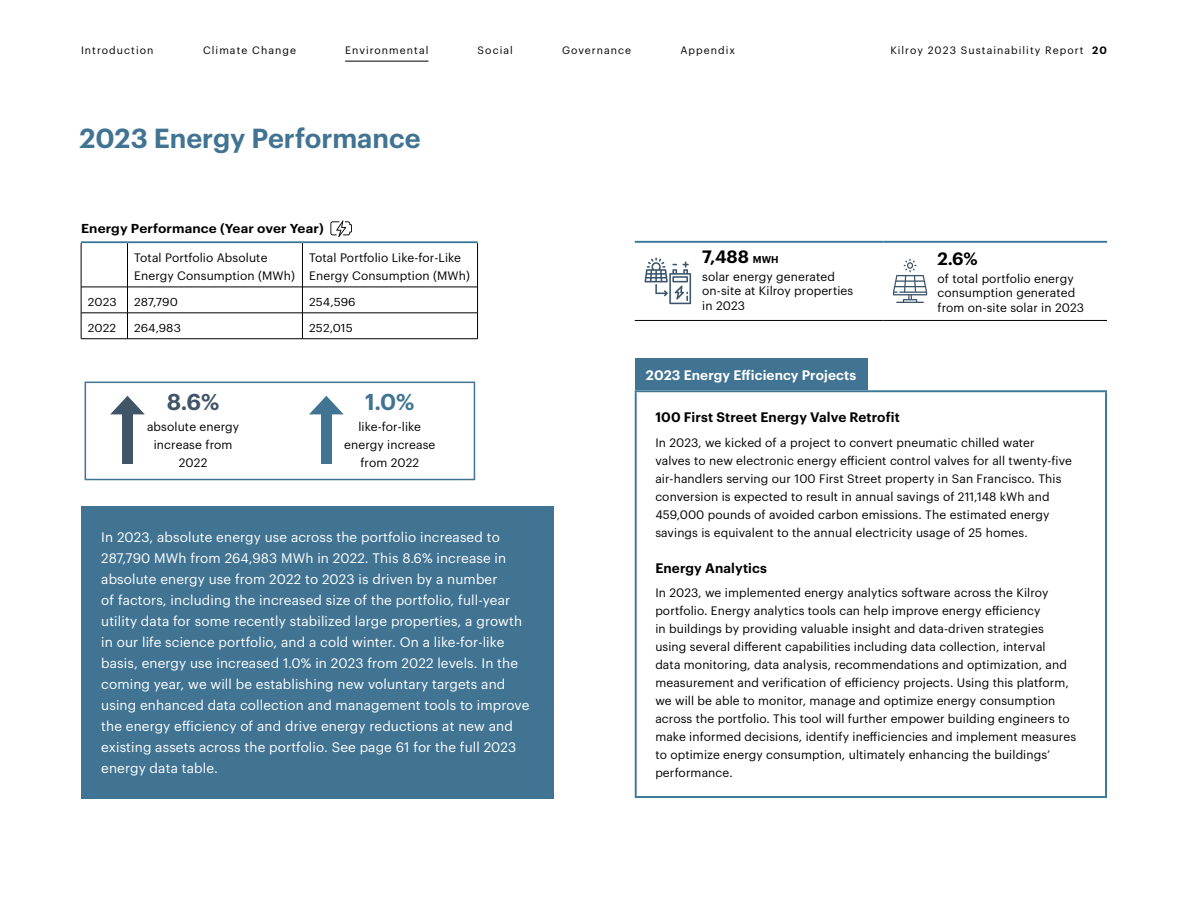
<style>
.page{position:relative;width:1188px;height:918px;background:#fff}
.page>*{position:absolute;margin:0;border:0;box-sizing:border-box;transform-origin:0 0}
.t1{font:600 27px "Graphik";color:#417493}
.t2{font:600 22.5px "Graphik";color:#415569}
.t3{font:600 22.5px "Graphik";color:#417493}
.t4{font:600 17.55px "Graphik";color:#000}
.t5{font:13.5px/21px "Graphik";letter-spacing:.01em;color:#fff}
.t6{font:600 13.5px "Graphik";letter-spacing:.01em;color:#000}
.t7{font:600 13.5px "Graphik";letter-spacing:.01em;color:#fff}
.t8{font:600 12.75px "Graphik";letter-spacing:.01em;color:#000;scale:1.06 1}
.t9{font:12px/18px "Graphik";letter-spacing:.01em;color:#000}
.t10{font:11.25px "Graphik";letter-spacing:.01em;color:#000;scale:1.06 1}
.t11{font:10.5px "Graphik";letter-spacing:.1em;color:#000}
.s1{font-weight:600}
.s2{font-size:9.75px}
</style>
<div class="page">
<hr style="left:635px;top:390px;width:472px;height:2px;background:#3b7898">
<hr style="left:635px;top:392px;width:2px;height:404px;background:#3b7898">
<hr style="left:1105px;top:392px;width:2px;height:404px;background:#3b7898">
<hr style="left:635px;top:796px;width:472px;height:2px;background:#3b7898">
<div style="left:635px;top:359px;width:233px;height:31px;background:#417493"></div>
<hr style="left:635px;top:241px;width:248px;height:2px;background:#3b7898">
<hr style="left:883px;top:241px;width:224px;height:2px;background:#3b7898">
<hr style="left:635px;top:320px;width:248px;height:1px;background:#000">
<hr style="left:883px;top:320px;width:224px;height:1px;background:#000">
<svg style="left:644px;top:258px;width:47px;height:46px"></svg>
<svg style="left:893px;top:259px;width:34px;height:44px"></svg>
<div style="left:81px;top:507px;width:472px;height:292px;background:#417493"></div>
<hr style="left:127px;top:243px;width:1px;height:44px;background:#000">
<hr style="left:81px;top:241px;width:47px;height:2px;background:#3b7898">
<hr style="left:128px;top:241px;width:174px;height:2px;background:#3b7898">
<hr style="left:302px;top:241px;width:176px;height:2px;background:#3b7898">
<svg style="left:81px;top:288px;width:1px;height:50px"></svg>
<svg style="left:127px;top:288px;width:1px;height:50px"></svg>
<svg style="left:477px;top:287px;width:1px;height:51px"></svg>
<hr style="left:81px;top:313px;width:47px;height:1px;background:#000">
<hr style="left:128px;top:313px;width:174px;height:1px;background:#000">
<hr style="left:303px;top:313px;width:174px;height:1px;background:#000">
<hr style="left:81px;top:338px;width:47px;height:1px;background:#000">
<hr style="left:128px;top:338px;width:174px;height:1px;background:#000">
<hr style="left:302px;top:338px;width:176px;height:1px;background:#000">
<hr style="left:81px;top:243px;width:1px;height:44px;background:#000">
<hr style="left:477px;top:243px;width:1px;height:44px;background:#000">
<hr style="left:81px;top:287px;width:47px;height:1px;background:#000">
<hr style="left:128px;top:287px;width:174px;height:1px;background:#000">
<hr style="left:303px;top:287px;width:174px;height:1px;background:#000">
<hr style="left:302px;top:243px;width:1px;height:44px;background:#000">
<svg style="left:302px;top:287px;width:1px;height:52px"></svg>
<svg style="left:330px;top:220px;width:22px;height:17px"></svg>
<div style="left:85px;top:382px;width:390px;height:98px;border:2px solid #417493"></div>
<div style="left:122px;top:410px;width:11px;height:54px;background:#415569"></div>
<svg style="left:110px;top:396px;width:35px;height:18px"></svg>
<div style="left:321px;top:410px;width:11px;height:54px;background:#417493"></div>
<svg style="left:309px;top:396px;width:34px;height:18px"></svg>
<hr style="left:345px;top:61px;width:84px;height:1px;background:#000">
<p class="t11" style="left:81px;top:42px;width:74px">Introduction</p>
<p class="t11" style="left:203px;top:42px;width:94px">Climate Change</p>
<p class="t11" style="left:345px;top:42px;width:85px">Environmental</p>
<p class="t11" style="left:478px;top:42px;width:37px">Social</p>
<p class="t11" style="left:562px;top:42px;width:71px">Governance</p>
<p class="t11" style="left:680px;top:42px;width:56px">Appendix</p>
<p class="t11" style="left:890px;top:42px;width:218px">Kilroy 2023 Sustainability Report <span class="s1">20</span></p>
<h1 class="t1" style="left:80px;top:117px;width:343px">2023 Energy Performance</h1>
<p class="t8" style="left:81px;top:218px;width:230px">Energy Performance (Year over Year)</p>
<p class="t9" style="left:134px;top:248px;width:162px">Total Portfolio Absolute<br>Energy Consumption (MWh)</p>
<p class="t9" style="left:309px;top:248px;width:162px">Total Portfolio Like-for-Like<br>Energy Consumption (MWh)</p>
<p class="t10" style="left:88px;top:294px;width:29px">2023</p>
<p class="t10" style="left:134px;top:294px;width:43px">287,790</p>
<p class="t10" style="left:309px;top:294px;width:45px">254,596</p>
<p class="t10" style="left:88px;top:319px;width:28px">2022</p>
<p class="t10" style="left:134px;top:319px;width:46px">264,983</p>
<p class="t10" style="left:309px;top:319px;width:43px">252,015</p>
<h2 class="t2" style="left:167px;top:384px;width:54px">8.6%</h2>
<p class="t9" style="left:147px;top:417px;width:94px;text-align:center">absolute energy increase from<br>2022</p>
<h2 class="t3" style="left:365px;top:384px;width:51px">1.0%</h2>
<p class="t9" style="left:344px;top:417px;width:93px;text-align:center">like-for-like energy increase from 2022</p>
<p class="t5" style="left:101px;top:525px;width:430px">In 2023, absolute energy use across the portfolio increased to 287,790 MWh from 264,983 MWh in 2022. This 8.6% increase in absolute energy use from 2022 to 2023 is driven by a number<br>of factors, including the increased size of the portfolio, full-year utility data for some recently stabilized large properties, a growth in our life science portfolio, and a cold winter. On a like-for-like basis, energy use increased 1.0% in 2023 from 2022 levels. In the coming year, we will be establishing new voluntary targets and using enhanced data collection and management tools to improve the energy efficiency of and drive energy reductions at new and existing assets across the portfolio. See page 61 for the full 2023 energy data table.</p>
<h3 class="t4" style="left:702px;top:243px;width:78px">7,488 <span class="s2">MWH</span></h3>
<p class="t9" style="left:702px;top:268px;width:153px;line-height:14.4px">solar energy generated on-site at Kilroy properties in 2023</p>
<p class="t7" style="left:646px;top:365px;width:212px">2023 Energy Efficiency Projects</p>
<h3 class="t4" style="left:937px;top:245px;width:42px">2.6%</h3>
<p class="t9" style="left:937px;top:270px;width:148px;line-height:14.4px">of total portfolio energy consumption generated from on-site solar in 2023</p>
<p class="t6" style="left:655px;top:407px;width:246px">100 First Street Energy Valve Retrofit</p>
<p class="t9" style="left:655px;top:432px;width:418px">In 2023, we kicked of a project to convert pneumatic chilled water valves to new electronic energy efficient control valves for all twenty-five air-handlers serving our 100 First Street property in San Francisco. This conversion is expected to result in annual savings of 211,148 kWh and 459,000 pounds of avoided carbon emissions. The estimated energy savings is equivalent to the annual electricity usage of 25 homes.</p>
<p class="t6" style="left:655px;top:557px;width:113px">Energy Analytics</p>
<p class="t9" style="left:655px;top:583px;width:422px">In 2023, we implemented energy analytics software across the Kilroy portfolio. Energy analytics tools can help improve energy efficiency<br>in buildings by providing valuable insight and data-driven strategies using several different capabilities including data collection, interval<br>data monitoring, data analysis, recommendations and optimization, and measurement and verification of efficiency projects. Using this platform, we will be able to monitor, manage and optimize energy consumption across the portfolio. This tool will further empower building engineers to make informed decisions, identify inefficiencies and implement measures to optimize energy consumption, ultimately enhancing the buildings’ performance.</p>
</div>
